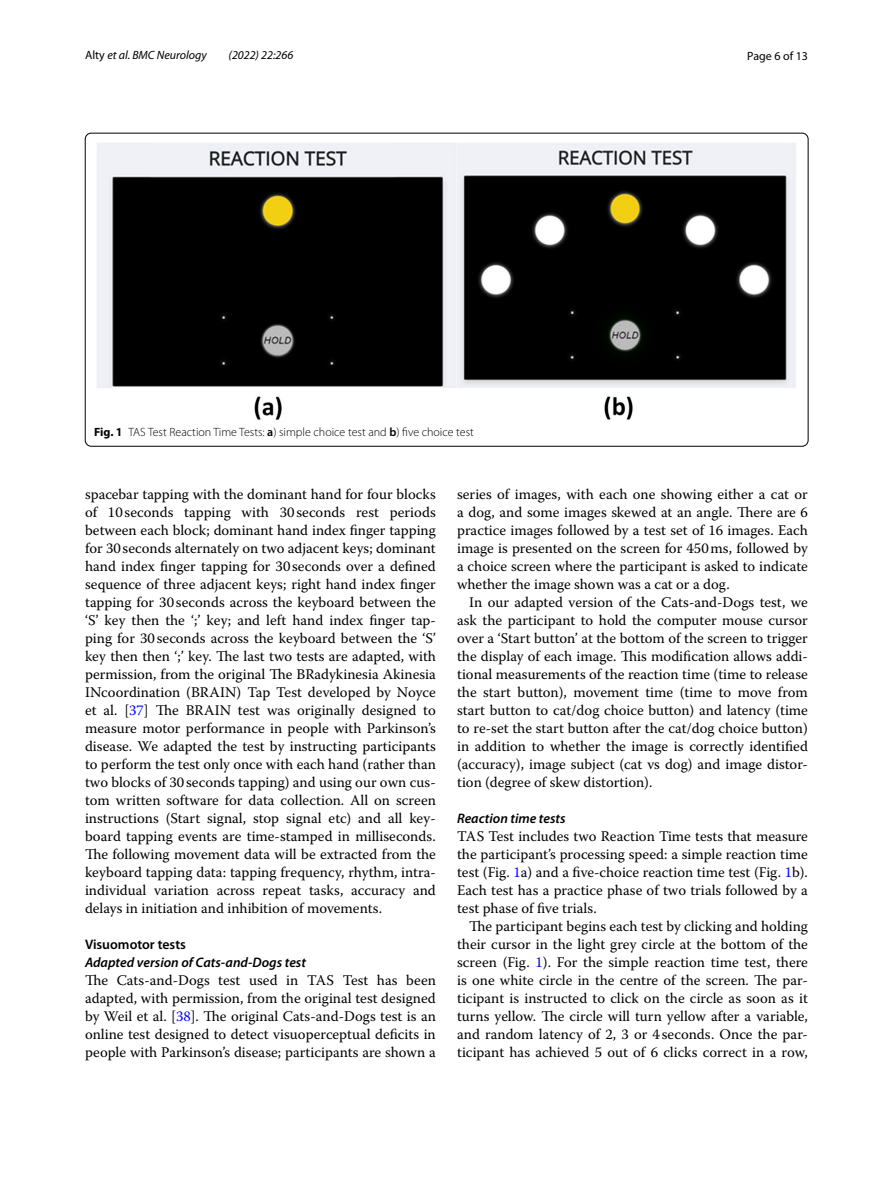
<style>
.page{position:relative;width:893px;height:1187px;background:#fff}
.page>*{position:absolute;margin:0;border:0;box-sizing:border-box;transform-origin:0 0}
.t1{font:14.7px/18px "Warnock Pro";color:#000;text-align:justify}
.t2{font:italic 600 13.8px "Myriad Pro";color:#000}
.t3{font:600 13.8px "Myriad Pro";color:#000}
.t4{font:300 12px "Myriad Pro";color:#000}
.t5{font:italic 12px "Myriad Pro";color:#000}
.t6{font:12px "Myriad Pro";color:#000}
.s1{font-style:normal}
.s2{font-weight:700}
.s3{font-weight:600}
.s4{color:#00f}
</style>
<div class="page">
<img style="left:97px;top:143px;width:699px;height:277px">
<p class="t5" style="left:85px;top:48px;width:123px"><span class="s1">Alty</span> et al. BMC Neurology</p>
<p class="t5" style="left:229px;top:48px;width:66px">(2022) 22:266</p>
<p class="t6" style="left:747px;top:48px;width:62px">Page 6 of 13</p>
<p class="t4" style="left:94px;top:425px;width:381px"><span class="s2">Fig. 1</span> TAS Test Reaction Time Tests: <span class="s3">a</span>) simple choice test and <span class="s3">b</span>) five choice test</p>
<p class="t1" style="left:85px;top:485px;width:352px">spacebar tapping with the dominant hand for four blocks of 10seconds tapping with 30 seconds rest periods between each block; dominant hand index finger tapping for 30seconds alternately on two adjacent keys; dominant hand index finger tapping for 30seconds over a defined sequence of three adjacent keys; right hand index finger tapping for 30seconds across the keyboard between the ‘S’ key then the ‘;’ key; and left hand index finger tap&shy;ping for 30seconds across the keyboard between the ‘S’ key then then ‘;’ key. The last two tests are adapted, with permission, from the original The BRadykinesia Akinesia INcoordination (BRAIN) Tap Test developed by Noyce et al. [<span class="s4">37</span>] The BRAIN test was originally designed to measure motor performance in people with Parkinson’s disease. We adapted the test by instructing participants to perform the test only once with each hand (rather than two blocks of 30 seconds tapping) and using our own cus&shy;tom written software for data collection. All on screen instructions (Start signal, stop signal etc) and all key&shy;board tapping events are time-stamped in milliseconds.<br>The following movement data will be extracted from the keyboard tapping data: tapping frequency, rhythm, intra&shy;individual variation across repeat tasks, accuracy and delays in initiation and inhibition of movements.</p>
<p class="t3" style="left:85px;top:935px;width:102px">Visuomotor tests</p>
<p class="t2" style="left:85px;top:953px;width:222px">Adapted version of Cats‑and‑Dogs test</p>
<p class="t1" style="left:85px;top:971px;width:352px">The Cats-and-Dogs test used in TAS Test has been adapted, with permission, from the original test designed by Weil et al. [<span class="s4">38</span>]. The original Cats-and-Dogs test is an online test designed to detect visuoperceptual deficits in people with Parkinson’s disease; participants are shown a</p>
<p class="t1" style="left:457px;top:485px;width:352px">series of images, with each one showing either a cat or a dog, and some images skewed at an angle. There are 6 practice images followed by a test set of 16 images. Each image is presented on the screen for 450ms, followed by a choice screen where the participant is asked to indicate whether the image shown was a cat or a dog.</p>
<p class="t1" style="left:457px;top:593px;width:352px;text-indent:12px">In our adapted version of the Cats-and-Dogs test, we ask the participant to hold the computer mouse cursor over a ‘Start button’ at the bottom of the screen to trigger the display of each image. This modification allows addi&shy;tional measurements of the reaction time (time to release the start button), movement time (time to move from start button to cat/dog choice button) and latency (time to re-set the start button after the cat/dog choice button) in addition to whether the image is correctly identified (accuracy), image subject (cat vs dog) and image distor&shy;tion (degree of skew distortion).</p>
<p class="t2" style="left:457px;top:809px;width:110px">Reaction time tests</p>
<p class="t1" style="left:457px;top:827px;width:352px">TAS Test includes two Reaction Time tests that measure the participant’s processing speed: a simple reaction time test (Fig. <span class="s4">1</span>a) and a five-choice reaction time test (Fig. <span class="s4">1</span>b).<br>Each test has a practice phase of two trials followed by a test phase of five trials.</p>
<p class="t1" style="left:457px;top:917px;width:352px;text-indent:12px">The participant begins each test by clicking and holding their cursor in the light grey circle at the bottom of the screen (Fig. <span class="s4">1</span>). For the simple reaction time test, there is one white circle in the centre of the screen. The par&shy;ticipant is instructed to click on the circle as soon as it turns yellow. The circle will turn yellow after a variable, and random latency of 2, 3 or 4seconds. Once the par&shy;ticipant has achieved 5 out of 6 clicks correct in a row,</p>
</div>
